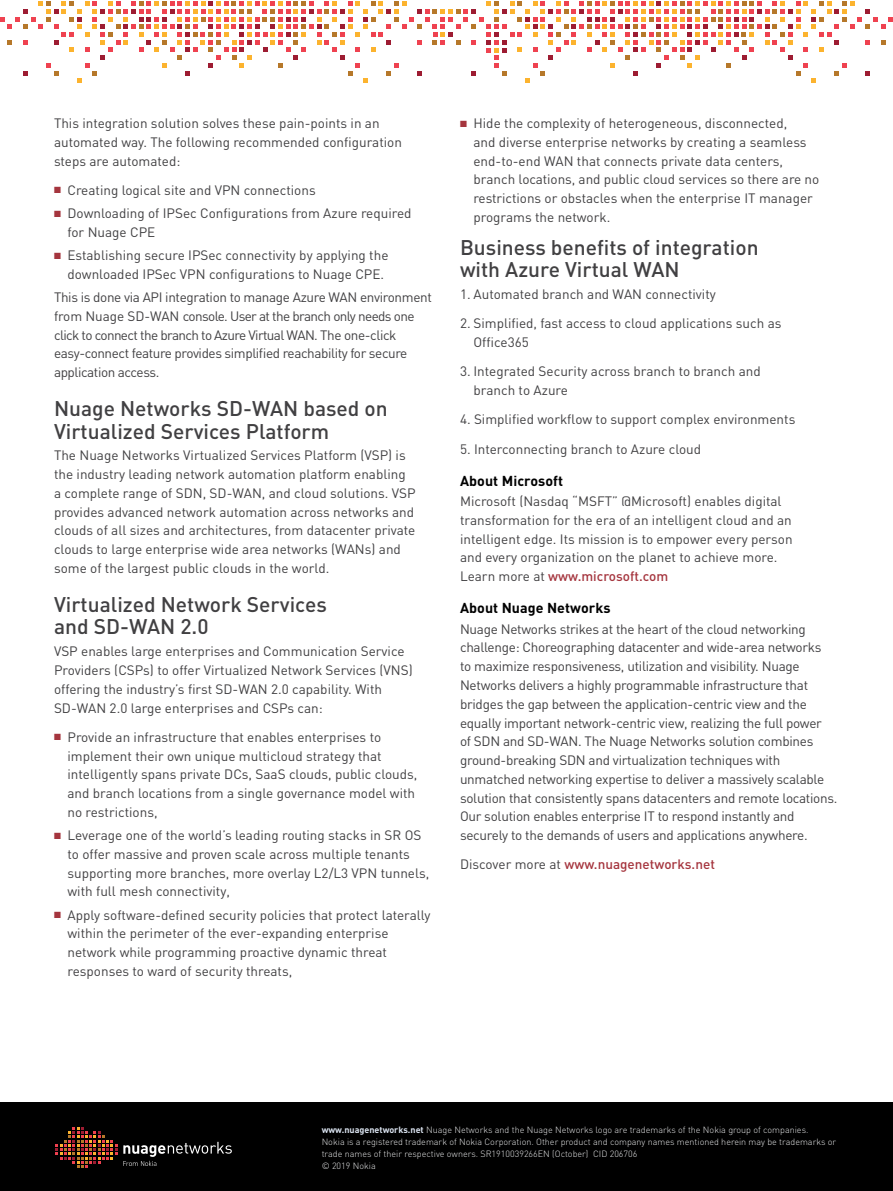
<style>
.page{position:relative;width:893px;height:1191px;background:#fff}
.page>*{position:absolute;margin:0;border:0;box-sizing:border-box;transform-origin:0 0}
.t1{font:500 21px/22.5px "DIN";color:#414042}
.t2{font:700 14.25px "DIN";letter-spacing:.005em;color:#000}
.t3{font:13.5px/18.8px "DIN";color:#414042}
.t4{font:13.5px/18.8px "DIN";letter-spacing:-.02em;color:#414042}
.t5{font:13.5px/18.8px "DIN";letter-spacing:-.03em;color:#414042}
.t6{font:500 13.5px "DIN";color:#a5353e}
.t7{font:300 9px/12px "DIN";color:#e6e7e8}
.s1{color:#a5353e}
.s2{font-weight:500;color:#a5353e}
.s3{font-weight:400;color:#414042}
.s4{font-weight:700;color:#dce5f2}
</style>
<div class="page">
<div style="left:0;top:1102px;width:893px;height:89px;background:#000"></div>
<svg style="left:56px;top:1127px;width:61px;height:40px"></svg>
<svg style="left:123px;top:1141px;width:109px;height:25px"></svg>
<svg style="left:0;top:1px;width:893px;height:82px"></svg>
<p class="t3" style="left:54px;top:113px;width:349px">This integration solution solves these pain-points in an automated way. The following recommended configuration steps are automated:</p>
<p class="t3" style="left:54px;top:180px;width:263px"><span class="s1">■</span> Creating logical site and VPN connections</p>
<p class="t3" style="left:68px;top:203px;width:345px;text-indent:-13px"><span class="s1">■</span> Downloading of IPSec Configurations from Azure required for Nuage CPE</p>
<p class="t3" style="left:68px;top:245px;width:323px;text-indent:-13px"><span class="s1">■</span> Establishing secure IPSec connectivity by applying the downloaded IPSec VPN configurations to Nuage CPE.</p>
<p class="t5" style="left:54px;top:287px;width:379px">This is done via API integration to manage Azure WAN environment from Nuage SD-WAN console. User at the branch only needs one click to connect the branch to Azure Virtual WAN. The one-click easy-connect feature provides simplified reachability for secure application access.</p>
<h1 class="t1" style="left:54px;top:396px;width:335px">Nuage Networks SD-WAN based on<br>Virtualized Services Platform</h1>
<p class="t3" style="left:54px;top:446px;width:363px">The Nuage Networks Virtualized Services Platform (VSP) is the industry leading network automation platform enabling a complete range of SDN, SD-WAN, and cloud solutions. VSP provides advanced network automation across networks and clouds of all sizes and architectures, from datacenter private clouds to large enterprise wide area networks (WANs) and some of the largest public clouds in the world.</p>
<h1 class="t1" style="left:54px;top:592px;width:274px">Virtualized Network Services and SD-WAN 2.0</h1>
<p class="t3" style="left:54px;top:641px;width:360px">VSP enables large enterprises and Communication Service Providers (CSPs) to offer Virtualized Network Services (VNS) offering the industry’s first SD-WAN 2.0 capability. With SD-WAN 2.0 large enterprises and CSPs can:</p>
<p class="t3" style="left:68px;top:727px;width:351px;text-indent:-13px"><span class="s1">■</span> Provide an infrastructure that enables enterprises to implement their own unique multicloud strategy that intelligently spans private DCs, SaaS clouds, public clouds, and branch locations from a single governance model with no restrictions,</p>
<p class="t3" style="left:68px;top:825px;width:363px;text-indent:-13px"><span class="s1">■</span> Leverage one of the world’s leading routing stacks in SR OS to offer massive and proven scale across multiple tenants supporting more branches, more overlay L2/L3 VPN tunnels, with full mesh connectivity,</p>
<p class="t3" style="left:68px;top:905px;width:365px;text-indent:-13px"><span class="s1">■</span> Apply software-defined security policies that protect laterally within the perimeter of the ever-expanding enterprise network while programming proactive dynamic threat responses to ward of security threats,</p>
<p class="t3" style="left:473px;top:113px;width:347px;text-indent:-13px"><span class="s1">■</span> Hide the complexity of heterogeneous, disconnected,<br>and diverse enterprise networks by creating a seamless end-to-end WAN that connects private data centers, branch locations, and public cloud services so there are no restrictions or obstacles when the enterprise IT manager programs the network.</p>
<h1 class="t1" style="left:460px;top:235px;width:300px">Business benefits of integration with Azure Virtual WAN</h1>
<p class="t3" style="left:460px;top:284px;width:257px">1. Automated branch and WAN connectivity</p>
<p class="t3" style="left:473px;top:314px;width:309px;text-indent:-14px">2. Simplified, fast access to cloud applications such as<br>Office365</p>
<p class="t3" style="left:473px;top:362px;width:289px;text-indent:-14px">3. Integrated Security across branch to branch and branch to Azure</p>
<p class="t3" style="left:460px;top:410px;width:337px">4. Simplified workflow to support complex environments</p>
<p class="t3" style="left:460px;top:439px;width:243px">5. Interconnecting branch to Azure cloud</p>
<p class="t2" style="left:460px;top:471px;width:105px">About Microsoft</p>
<p class="t3" style="left:460px;top:491px;width:334px">Microsoft (Nasdaq “MSFT” @Microsoft) enables digital transformation for the era of an intelligent cloud and an intelligent edge. Its mission is to empower every person and every organization on the planet to achieve more.<br>Learn more at <span class="s2">www.microsoft.com</span></p>
<p class="t2" style="left:460px;top:599px;width:152px">About Nuage Networks</p>
<p class="t4" style="left:460px;top:619px;width:379px">Nuage Networks strikes at the heart of the cloud networking challenge: Choreographing datacenter and wide-area networks<br>to maximize responsiveness, utilization and visibility. Nuage Networks delivers a highly programmable infrastructure that bridges the gap between the application-centric view and the equally important network-centric view, realizing the full power<br>of SDN and SD-WAN. The Nuage Networks solution combines ground-breaking SDN and virtualization techniques with unmatched networking expertise to deliver a massively scalable solution that consistently spans datacenters and remote locations.<br>Our solution enables enterprise IT to respond instantly and securely to the demands of users and applications anywhere.</p>
<p class="t6" style="left:460px;top:856px;width:256px"><span class="s3">Discover more at</span> www.nuagenetworks.net</p>
<p class="t7" style="left:322px;top:1123px;width:516px"><span class="s4">www.nuagenetworks.net</span> Nuage Networks and the Nuage Networks logo are trademarks of the Nokia group of companies.<br>Nokia is a registered trademark of Nokia Corporation. Other product and company names mentioned herein may be trademarks or trade names of their respective owners. SR1910039266EN (October) CID 206706<br>© 2019 Nokia</p>
</div>
